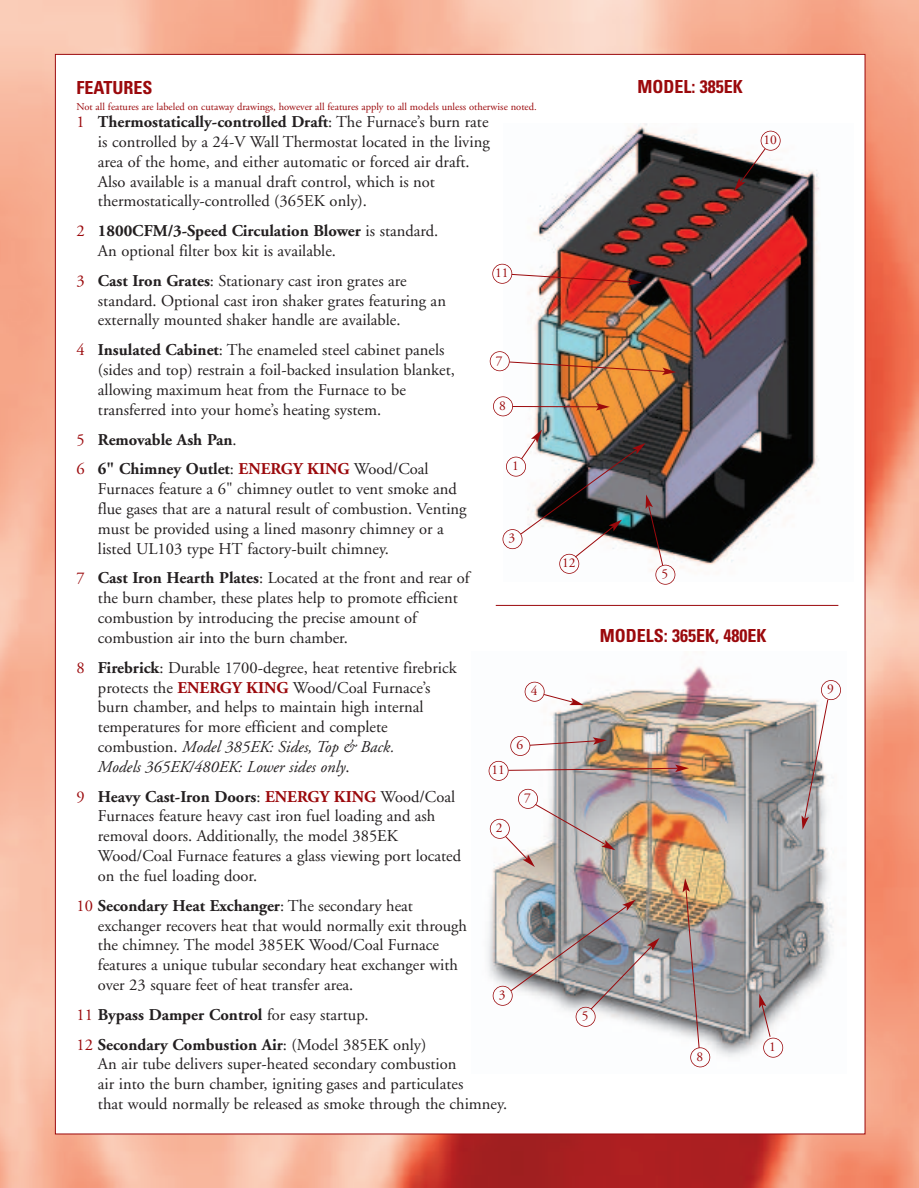
<style>
.page{position:relative;width:919px;height:1188px;background:#fff}
.page>*{position:absolute;margin:0;border:0;box-sizing:border-box;transform-origin:0 0}
.t1{font:700 condensed 18px "Univers";color:#9b090c}
.t2{font:16.5px/19.8px "Adobe Garamond";color:#231f20}
.t3{font:700 16.5px/29.8px "Adobe Garamond";color:#231f20}
.t4{font:13.5px "Adobe Garamond";color:#9b090c}
.t5{font:10.5px "Adobe Garamond";color:#9b090c}
.s1{color:#9b090c}
.s2{font-weight:700}
.s3{font-weight:400;color:#9b090c}
.s4{font-weight:400}
.s5{font-weight:700;color:#9b090c}
.s6{font-style:italic}
</style>
<div class="page">
<img style="left:0;top:0;width:919px;height:1188px">
<div style="left:55px;top:54px;width:810px;height:1080px;background:#fff"></div>
<img style="left:487px;top:666px;width:354px;height:402px">
<div style="left:763px;top:1037px;width:20px;height:20px;border:2px solid #9b090c;border-radius:50%"></div>
<svg style="left:759px;top:993px;width:12px;height:44px"></svg>
<svg style="left:543px;top:693px;width:40px;height:12px"></svg>
<svg style="left:505px;top:803px;width:110px;height:64px"></svg>
<svg style="left:529px;top:737px;width:78px;height:9px"></svg>
<img style="left:510px;top:899px;width:149px;height:111px">
<img style="left:682px;top:878px;width:18px;height:170px">
<svg style="left:801px;top:699px;width:27px;height:131px"></svg>
<div style="left:690px;top:1047px;width:20px;height:20px;border:2px solid #9b090c;border-radius:50%"></div>
<div style="left:575px;top:1007px;width:20px;height:19px;border:2px solid #9b090c;border-radius:50%"></div>
<div style="left:510px;top:736px;width:20px;height:20px;border:2px solid #9b090c;border-radius:50%"></div>
<div style="left:492px;top:986px;width:20px;height:19px;border:2px solid #9b090c;border-radius:50%"></div>
<div style="left:518px;top:789px;width:20px;height:20px;border:2px solid #9b090c;border-radius:50%"></div>
<div style="left:490px;top:819px;width:20px;height:20px;border:2px solid #9b090c;border-radius:50%"></div>
<div style="left:524px;top:682px;width:20px;height:19px;border:2px solid #9b090c;border-radius:50%"></div>
<div style="left:821px;top:680px;width:20px;height:20px;border:2px solid #9b090c;border-radius:50%"></div>
<img style="left:503px;top:123px;width:316px;height:458px">
<hr style="left:496px;top:605px;width:342px;height:1px;background:#9b090c">
<div style="left:506px;top:457px;width:20px;height:19px;border:2px solid #9b090c;border-radius:50%"></div>
<svg style="left:512px;top:403px;width:98px;height:7px"></svg>
<div style="left:493px;top:396px;width:20px;height:20px;border:2px solid #9b090c;border-radius:50%"></div>
<svg style="left:511px;top:274px;width:130px;height:11px"></svg>
<div style="left:492px;top:264px;width:20px;height:20px;border:2px solid #9b090c;border-radius:50%"></div>
<div style="left:559px;top:554px;width:20px;height:20px;border:2px solid #9b090c;border-radius:50%"></div>
<svg style="left:508px;top:361px;width:168px;height:14px"></svg>
<div style="left:490px;top:351px;width:19px;height:20px;border:2px solid #9b090c;border-radius:50%"></div>
<div style="left:502px;top:529px;width:20px;height:20px;border:2px solid #9b090c;border-radius:50%"></div>
<img style="left:520px;top:429px;width:143px;height:137px">
<div style="left:655px;top:565px;width:20px;height:19px;border:2px solid #9b090c;border-radius:50%"></div>
<svg style="left:734px;top:148px;width:32px;height:43px"></svg>
<div style="left:760px;top:131px;width:20px;height:20px;border:2px solid #9b090c;border-radius:50%"></div>
<svg style="left:507px;top:764px;width:182px;height:8px"></svg>
<div style="left:488px;top:761px;width:20px;height:20px;border:2px solid #9b090c;border-radius:50%"></div>
<p class="t1" style="left:637px;top:80px;width:107px">MODEL: 385EK</p>
<p class="t1" style="left:76px;top:81px;width:77px">FEATURES</p>
<p class="t5" style="left:76px;top:103px;width:461px">Not all features are labeled on cutaway drawings, however all features apply to all models unless otherwise noted.</p>
<p class="t2" style="left:98px;top:113px;width:393px;text-indent:-21px"><span class="s1">1</span> <span class="s2">Thermostatically-controlled Draft</span>: The Furnace’s burn rate is controlled by a 24-V Wall Thermostat located in the living area of the home, and either automatic or forced air draft.<br>Also available is a manual draft control, which is not thermostatically-controlled (365EK only).</p>
<p class="t2" style="left:98px;top:222px;width:342px;text-indent:-21px"><span class="s1">2</span> <span class="s2">1800CFM/3-Speed Circulation Blower</span> is standard.<br>An optional filter box kit is available.</p>
<p class="t2" style="left:98px;top:272px;width:349px;text-indent:-21px"><span class="s1">3</span> <span class="s2">Cast Iron Grates</span>: Stationary cast iron grates are standard. Optional cast iron shaker grates featuring an externally mounted shaker handle are available.</p>
<p class="t2" style="left:98px;top:342px;width:358px;text-indent:-21px"><span class="s1">4</span> <span class="s2">Insulated Cabinet</span>: The enameled steel cabinet panels (sides and top) restrain a foil-backed insulation blanket, allowing maximum heat from the Furnace to be transferred into your home’s heating system.</p>
<p class="t3" style="left:76px;top:426px;width:353px"><span class="s3">5</span> Removable Ash Pan<span class="s4">.<br></span><span class="s3">6</span> 6" Chimney Outlet<span class="s4">:</span> <span class="s1">ENERGY KING</span> <span class="s4">Wood/Coal</span></p>
<p class="t2" style="left:98px;top:480px;width:370px">Furnaces feature a 6" chimney outlet to vent smoke and flue gases that are a natural result of combustion. Venting must be provided using a lined masonry chimney or a listed UL103 type HT factory-built chimney.</p>
<p class="t2" style="left:98px;top:570px;width:373px;text-indent:-21px"><span class="s1">7</span> <span class="s2">Cast Iron Hearth Plates</span>: Located at the front and rear of the burn chamber, these plates help to promote efficient combustion by introducing the precise amount of combustion air into the burn chamber.</p>
<p class="t2" style="left:98px;top:659px;width:360px;text-indent:-21px"><span class="s1">8</span> <span class="s2">Firebrick</span>: Durable 1700-degree, heat retentive firebrick protects the <span class="s5">ENERGY KING</span> Wood/Coal Furnace’s burn chamber, and helps to maintain high internal temperatures for more efficient and complete combustion. <span class="s6">Model 385EK: Sides, Top &amp; Back.<br>Models 365EK/480EK: Lower sides only</span>.</p>
<p class="t2" style="left:98px;top:788px;width:364px;text-indent:-21px"><span class="s1">9</span> <span class="s2">Heavy Cast-Iron Doors</span>: <span class="s5">ENERGY KING</span> Wood/Coal Furnaces feature heavy cast iron fuel loading and ash removal doors. Additionally, the model 385EK Wood/Coal Furnace features a glass viewing port located on the fuel loading door.</p>
<p class="t2" style="left:98px;top:897px;width:370px;text-indent:-21px"><span class="s1">10</span> <span class="s2">Secondary Heat Exchanger</span>: The secondary heat exchanger recovers heat that would normally exit through the chimney. The model 385EK Wood/Coal Furnace features a unique tubular secondary heat exchanger with over 23 square feet of heat transfer area.</p>
<p class="t3" style="left:76px;top:1001px;width:351px"><span class="s3">11</span> Bypass Damper Control <span class="s4">for easy startup.<br></span><span class="s3">12</span> Secondary Combustion Air<span class="s4">: (Model 385EK only)</span></p>
<p class="t2" style="left:98px;top:1055px;width:410px">An air tube delivers super-heated secondary combustion<br>air into the burn chamber, igniting gases and particulates<br>that would normally be released as smoke through the chimney.</p>
<p class="t4" style="left:763px;top:134px;width:15px">10</p>
<p class="t4" style="left:495px;top:267px;width:15px">11</p>
<p class="t4" style="left:496px;top:355px;width:8px">7</p>
<p class="t4" style="left:499px;top:400px;width:8px">8</p>
<p class="t4" style="left:512px;top:460px;width:8px">1</p>
<p class="t4" style="left:508px;top:533px;width:8px">3</p>
<p class="t4" style="left:562px;top:557px;width:15px">12</p>
<p class="t4" style="left:661px;top:568px;width:8px">5</p>
<p class="t1" style="left:600px;top:628px;width:168px">MODELS: 365EK, 480EK</p>
<p class="t4" style="left:531px;top:685px;width:8px">4</p>
<p class="t4" style="left:827px;top:684px;width:8px">9</p>
<p class="t4" style="left:516px;top:739px;width:8px">6</p>
<p class="t4" style="left:491px;top:764px;width:15px">11</p>
<p class="t4" style="left:524px;top:792px;width:8px">7</p>
<p class="t4" style="left:496px;top:822px;width:8px">2</p>
<p class="t4" style="left:499px;top:989px;width:8px">3</p>
<p class="t4" style="left:581px;top:1010px;width:8px">5</p>
<p class="t4" style="left:769px;top:1041px;width:8px">1</p>
<p class="t4" style="left:696px;top:1051px;width:8px">8</p>
</div>
